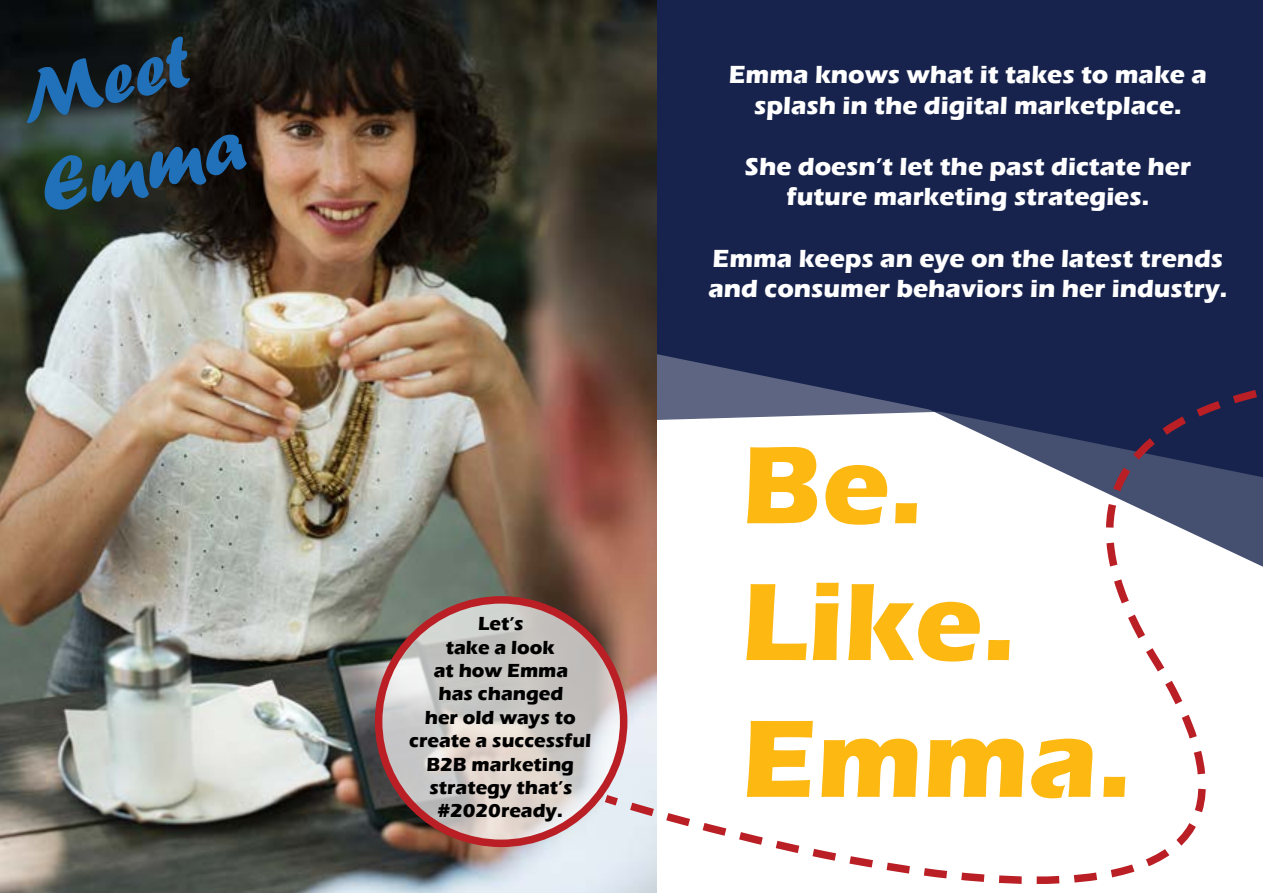
<style>
.page{position:relative;width:1263px;height:893px;background:#fff}
.page>*{position:absolute;margin:0;border:0;box-sizing:border-box;transform-origin:0 0}
.t1{font:700 114px/136.8px "Eras ITC";color:#fdb812}
.t2{font:76.5px/91.8px "Forte";color:#2071b9}
.t3{font:700 25.5px/30.6px "Eras ITC";color:#fff;text-align:center}
.t4{font:700 19.5px/23.4px "Eras ITC";color:#000;text-align:center}
</style>
<div class="page">
<div style="left:653px;top:0;width:610px;height:574px;background:#17234d"></div>
<img style="left:0;top:0;width:656px;height:893px">
<svg style="left:380px;top:599px;width:243px;height:243px;background:#cfc6c3"></svg>
<div style="left:375px;top:596px;width:252px;height:251px;border:8px solid #b91f24;border-radius:50%"></div>
<svg style="left:615px;top:811px;width:588px;height:82px"></svg>
<svg style="left:598px;top:370px;width:665px;height:441px"></svg>
<h2 class="t2" style="left:9px;top:53px;width:209px;rotate:-13deg">Meet<br>Emma</h2>
<p class="t4" style="left:409px;top:612px;width:183px">Let’s<br>take a look<br>at how Emma<br>has changed<br>her old ways to create a successful<br>B2B marketing strategy that’s #2020ready.</p>
<p class="t3" style="left:729px;top:59px;width:479px">Emma knows what it takes to make a splash in the digital marketplace.</p>
<p class="t3" style="left:745px;top:151px;width:448px">She doesn’t let the past dictate her future marketing strategies.</p>
<p class="t3" style="left:708px;top:243px;width:520px;text-align:left">Emma keeps an eye on the latest trends and consumer behaviors in her industry.</p>
<h1 class="t1" style="left:741px;top:417px;width:392px">Be.<br>Like.<br>Emma.</h1>
</div>
